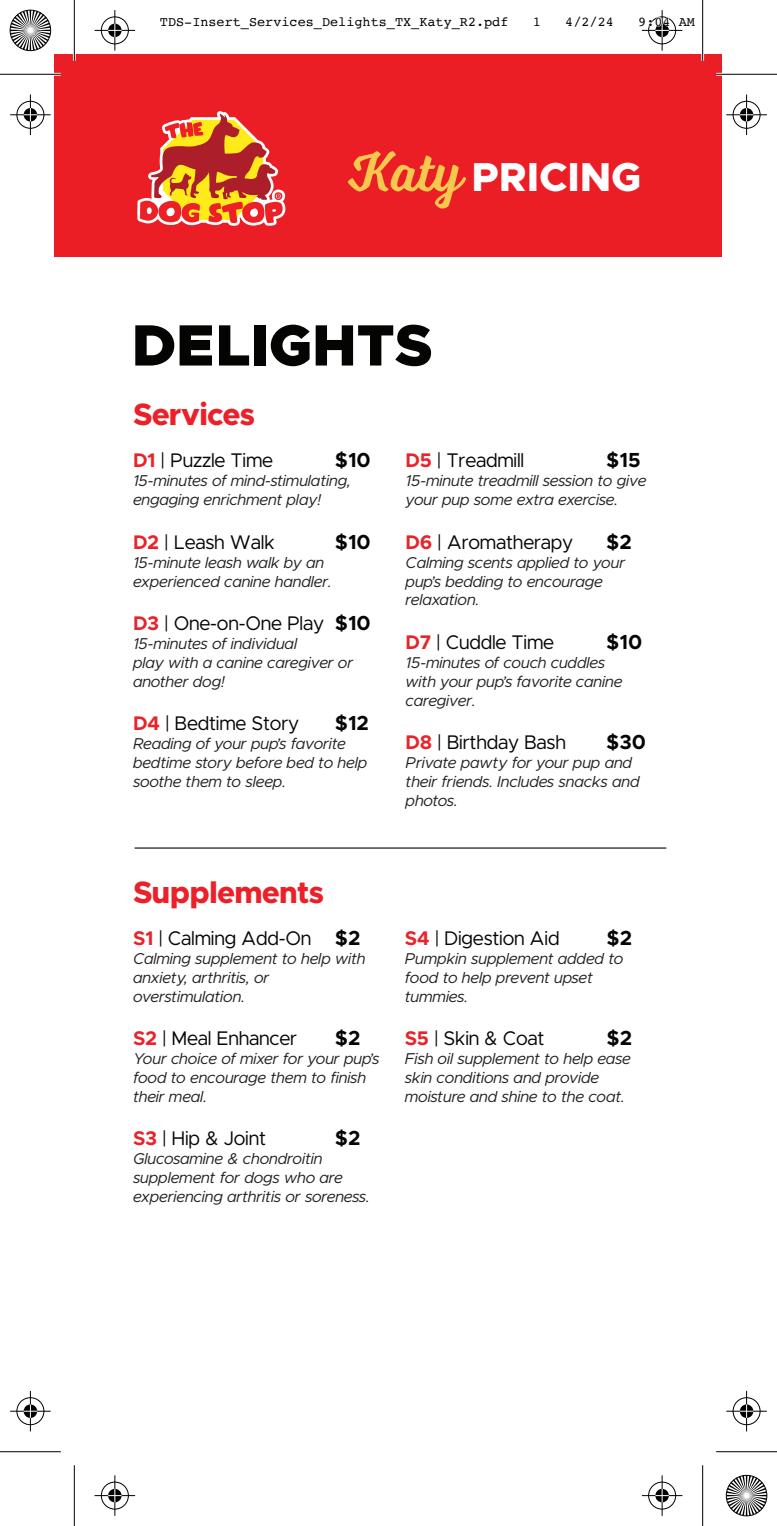
<style>
.page{position:relative;width:777px;height:1526px;background:#fff}
.page>*{position:absolute;margin:0;border:0;box-sizing:border-box;transform-origin:0 0}
.t1{font:900 58.5px "Metropolis";color:#040503}
.t2{font:800 40.5px "Metropolis";color:#fff}
.t3{font:800 31.05px "Metropolis";letter-spacing:-.015em;color:#eb2028}
.t4{font:700 20.47px "Metropolis";letter-spacing:-.01em;color:#050504}
.t5{font:19.8px "Metropolis";letter-spacing:-.01em;color:#050504}
.t6{font:italic 15.75px/18.9px "Metropolis";color:#231f20}
.t7{font:13.5px "Courier";color:#000}
.s1{font-family:"Voltage";font-weight:400;font-size:56.7px;color:#f7c84e}
.s2{font-weight:700;color:#e9232a}
.s3{font-weight:700;font-size:20.47px}
</style>
<div class="page">
<hr style="left:134px;top:847px;width:532px;height:1px;background:#050504">
<div style="left:54px;top:54px;width:668px;height:202px;background:#eb1d25"></div>
<svg style="left:137px;top:111px;width:148px;height:115px"></svg>
<hr style="left:0;top:73px;width:61px;height:3px;background:#fff">
<hr style="left:716px;top:73px;width:60px;height:3px;background:#fff">
<hr style="left:73px;top:0;width:3px;height:61px;background:#fff">
<hr style="left:701px;top:0;width:2px;height:61px;background:#fff">
<hr style="left:0;top:74px;width:61px;height:1px;background:#000">
<hr style="left:716px;top:74px;width:60px;height:1px;background:#000">
<hr style="left:0;top:1451px;width:61px;height:1px;background:#000">
<hr style="left:716px;top:1451px;width:60px;height:1px;background:#000">
<hr style="left:74px;top:0;width:1px;height:61px;background:#000">
<hr style="left:74px;top:1465px;width:1px;height:61px;background:#000">
<hr style="left:702px;top:0;width:1px;height:61px;background:#000">
<hr style="left:702px;top:1465px;width:1px;height:61px;background:#000">
<div style="left:100px;top:15px;width:30px;height:30px;border:3px solid #fff;border-radius:50%"></div>
<hr style="left:94px;top:29px;width:41px;height:3px;background:#fff">
<hr style="left:113px;top:10px;width:3px;height:41px;background:#fff">
<div style="left:107px;top:22px;width:16px;height:17px;border:3px solid #fff;border-radius:50%"></div>
<div style="left:101px;top:17px;width:28px;height:27px;border:1px solid #000;border-radius:50%"></div>
<hr style="left:94px;top:30px;width:41px;height:1px;background:#000">
<hr style="left:114px;top:10px;width:1px;height:41px;background:#000">
<svg style="left:108px;top:24px;width:14px;height:13px"></svg>
<div style="left:647px;top:15px;width:29px;height:30px;border:3px solid #fff;border-radius:50%"></div>
<hr style="left:641px;top:29px;width:41px;height:3px;background:#fff">
<hr style="left:660px;top:10px;width:3px;height:41px;background:#fff">
<div style="left:653px;top:22px;width:17px;height:17px;border:3px solid #fff;border-radius:50%"></div>
<div style="left:648px;top:17px;width:27px;height:27px;border:1px solid #000;border-radius:50%"></div>
<hr style="left:641px;top:30px;width:41px;height:1px;background:#000">
<hr style="left:661px;top:10px;width:1px;height:41px;background:#000">
<div style="left:100px;top:1480px;width:30px;height:30px;border:3px solid #fff;border-radius:50%"></div>
<hr style="left:94px;top:1494px;width:41px;height:3px;background:#fff">
<hr style="left:113px;top:1475px;width:3px;height:40px;background:#fff">
<div style="left:107px;top:1487px;width:16px;height:16px;border:3px solid #fff;border-radius:50%"></div>
<div style="left:101px;top:1481px;width:28px;height:28px;border:1px solid #000;border-radius:50%"></div>
<hr style="left:94px;top:1495px;width:41px;height:1px;background:#000">
<hr style="left:114px;top:1475px;width:1px;height:40px;background:#000">
<svg style="left:108px;top:1488px;width:14px;height:14px"></svg>
<div style="left:647px;top:1480px;width:29px;height:30px;border:3px solid #fff;border-radius:50%"></div>
<hr style="left:641px;top:1494px;width:41px;height:3px;background:#fff">
<hr style="left:660px;top:1475px;width:3px;height:40px;background:#fff">
<div style="left:653px;top:1487px;width:17px;height:16px;border:3px solid #fff;border-radius:50%"></div>
<div style="left:648px;top:1481px;width:27px;height:28px;border:1px solid #000;border-radius:50%"></div>
<hr style="left:641px;top:1495px;width:41px;height:1px;background:#000">
<hr style="left:661px;top:1475px;width:1px;height:40px;background:#000">
<svg style="left:655px;top:1488px;width:13px;height:14px"></svg>
<div style="left:15px;top:100px;width:30px;height:30px;border:3px solid #fff;border-radius:50%"></div>
<hr style="left:10px;top:113px;width:41px;height:3px;background:#fff">
<hr style="left:29px;top:94px;width:3px;height:41px;background:#fff">
<div style="left:22px;top:107px;width:17px;height:16px;border:3px solid #fff;border-radius:50%"></div>
<div style="left:17px;top:101px;width:27px;height:28px;border:1px solid #000;border-radius:50%"></div>
<hr style="left:10px;top:114px;width:41px;height:1px;background:#000">
<hr style="left:30px;top:94px;width:1px;height:41px;background:#000">
<svg style="left:24px;top:108px;width:13px;height:14px"></svg>
<div style="left:15px;top:1396px;width:30px;height:30px;border:3px solid #fff;border-radius:50%"></div>
<hr style="left:10px;top:1409px;width:41px;height:3px;background:#fff">
<hr style="left:29px;top:1390px;width:3px;height:41px;background:#fff">
<div style="left:22px;top:1403px;width:17px;height:16px;border:3px solid #fff;border-radius:50%"></div>
<div style="left:17px;top:1397px;width:27px;height:28px;border:1px solid #000;border-radius:50%"></div>
<hr style="left:10px;top:1410px;width:41px;height:1px;background:#000">
<hr style="left:30px;top:1390px;width:1px;height:41px;background:#000">
<svg style="left:24px;top:1404px;width:13px;height:14px"></svg>
<div style="left:731px;top:100px;width:30px;height:30px;border:3px solid #fff;border-radius:50%"></div>
<hr style="left:726px;top:113px;width:40px;height:3px;background:#fff">
<hr style="left:744px;top:94px;width:3px;height:41px;background:#fff">
<div style="left:738px;top:107px;width:16px;height:16px;border:3px solid #fff;border-radius:50%"></div>
<div style="left:732px;top:101px;width:28px;height:28px;border:1px solid #000;border-radius:50%"></div>
<hr style="left:726px;top:114px;width:40px;height:1px;background:#000">
<hr style="left:745px;top:94px;width:1px;height:41px;background:#000">
<svg style="left:739px;top:108px;width:14px;height:14px"></svg>
<div style="left:731px;top:1396px;width:30px;height:30px;border:3px solid #fff;border-radius:50%"></div>
<hr style="left:726px;top:1409px;width:40px;height:3px;background:#fff">
<hr style="left:744px;top:1390px;width:3px;height:41px;background:#fff">
<div style="left:738px;top:1403px;width:16px;height:16px;border:3px solid #fff;border-radius:50%"></div>
<div style="left:732px;top:1397px;width:28px;height:28px;border:1px solid #000;border-radius:50%"></div>
<hr style="left:726px;top:1410px;width:40px;height:1px;background:#000">
<hr style="left:745px;top:1390px;width:1px;height:41px;background:#000">
<svg style="left:739px;top:1404px;width:14px;height:14px"></svg>
<svg style="left:641px;top:15px;width:29px;height:22px"></svg>
<svg style="left:9px;top:9px;width:43px;height:43px"></svg>
<svg style="left:725px;top:1474px;width:43px;height:43px"></svg>
<p class="t7" style="left:160px;top:11px;width:350px">TDS-Insert_Services_Delights_TX_Katy_R2.pdf</p>
<p class="t7" style="left:532px;top:11px;width:10px">1</p>
<p class="t7" style="left:565px;top:11px;width:50px">4/2/24</p>
<p class="t7" style="left:638px;top:11px;width:58px">9:04 AM</p>
<h2 class="t2" style="left:347px;top:151px;width:295px"><span class="s1">Katy</span> PRICING</h2>
<h1 class="t1" style="left:131px;top:308px;width:302px">DELIGHTS</h1>
<h3 class="t3" style="left:133px;top:395px;width:123px">Services</h3>
<p class="t5" style="left:133px;top:448px;width:142px"><span class="s2">D1</span> | Puzzle Time</p>
<h3 class="t4" style="left:334px;top:447px;width:38px">$10</h3>
<p class="t6" style="left:133px;top:471px;width:219px">15-minutes of mind-stimulating, engaging enrichment play!</p>
<p class="t5" style="left:133px;top:529px;width:143px"><span class="s2">D2</span> | Leash Walk</p>
<h3 class="t4" style="left:334px;top:529px;width:38px">$10</h3>
<p class="t6" style="left:133px;top:553px;width:200px">15-minute leash walk by an experienced canine handler.</p>
<p class="t5" style="left:133px;top:611px;width:239px"><span class="s2">D3</span> | One-on-One Play <span class="s3">$10</span></p>
<p class="t6" style="left:133px;top:634px;width:222px">15-minutes of individual<br>play with a canine caregiver or another dog!</p>
<p class="t5" style="left:133px;top:711px;width:168px"><span class="s2">D4</span> | Bedtime Story</p>
<h3 class="t4" style="left:334px;top:710px;width:36px">$12</h3>
<p class="t6" style="left:133px;top:734px;width:235px">Reading of your pup’s favorite bedtime story before bed to help soothe them to sleep.</p>
<p class="t5" style="left:405px;top:448px;width:120px"><span class="s2">D5</span> | Treadmill</p>
<h3 class="t4" style="left:605px;top:447px;width:36px">$15</h3>
<p class="t6" style="left:405px;top:471px;width:242px">15-minute treadmill session to give your pup some extra exercise.</p>
<p class="t5" style="left:405px;top:529px;width:169px"><span class="s2">D6</span> | Aromatherapy</p>
<h3 class="t4" style="left:605px;top:529px;width:28px">$2</h3>
<p class="t6" style="left:405px;top:553px;width:221px">Calming scents applied to your pup’s bedding to encourage relaxation.</p>
<p class="t5" style="left:405px;top:630px;width:150px"><span class="s2">D7</span> | Cuddle Time</p>
<h3 class="t4" style="left:605px;top:629px;width:38px">$10</h3>
<p class="t6" style="left:405px;top:653px;width:218px">15-minutes of couch cuddles with your pup’s favorite canine caregiver.</p>
<p class="t5" style="left:405px;top:730px;width:162px"><span class="s2">D8</span> | Birthday Bash</p>
<h3 class="t4" style="left:605px;top:729px;width:42px">$30</h3>
<p class="t6" style="left:405px;top:753px;width:235px">Private pawty for your pup and their friends. Includes snacks and photos.</p>
<h3 class="t3" style="left:133px;top:872px;width:192px">Supplements</h3>
<p class="t5" style="left:133px;top:926px;width:229px"><span class="s2">S1</span> | Calming Add-On <span class="s3">$2</span></p>
<p class="t6" style="left:133px;top:949px;width:234px">Calming supplement to help with anxiety, arthritis, or overstimulation.</p>
<p class="t5" style="left:133px;top:1026px;width:165px"><span class="s2">S2</span> | Meal Enhancer</p>
<h3 class="t4" style="left:334px;top:1025px;width:28px">$2</h3>
<p class="t6" style="left:133px;top:1049px;width:248px">Your choice of mixer for your pup’s food to encourage them to finish their meal.</p>
<p class="t5" style="left:133px;top:1126px;width:134px"><span class="s2">S3</span> | Hip &amp; Joint</p>
<h3 class="t4" style="left:334px;top:1125px;width:28px">$2</h3>
<p class="t6" style="left:133px;top:1149px;width:238px">Glucosamine &amp; chondroitin supplement for dogs who are experiencing arthritis or soreness.</p>
<p class="t5" style="left:404px;top:926px;width:156px"><span class="s2">S4</span> | Digestion Aid</p>
<h3 class="t4" style="left:606px;top:925px;width:28px">$2</h3>
<p class="t6" style="left:404px;top:949px;width:220px">Pumpkin supplement added to food to help prevent upset tummies.</p>
<p class="t5" style="left:404px;top:1026px;width:141px"><span class="s2">S5</span> | Skin &amp; Coat</p>
<h3 class="t4" style="left:606px;top:1025px;width:28px">$2</h3>
<p class="t6" style="left:404px;top:1049px;width:227px">Fish oil supplement to help ease skin conditions and provide moisture and shine to the coat.</p>
</div>
